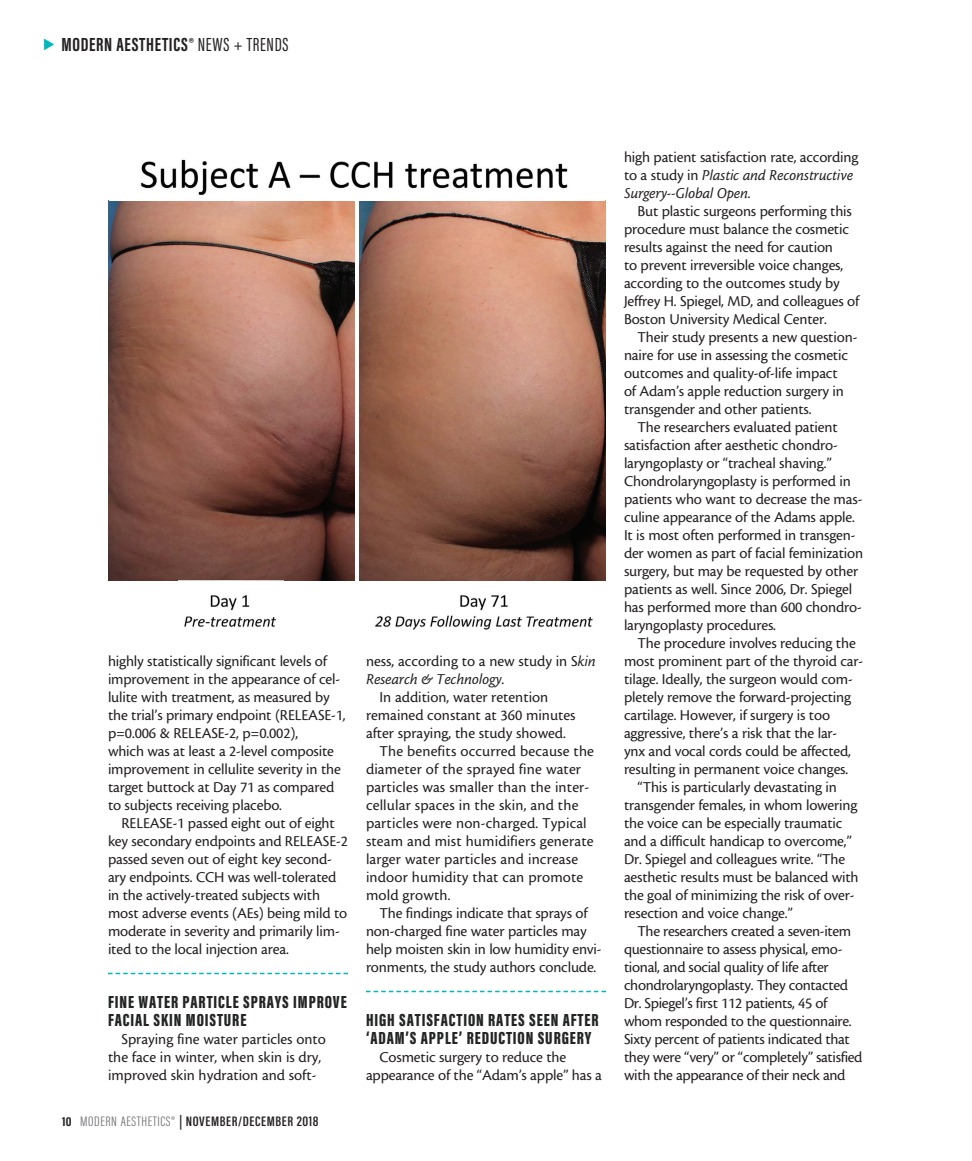
<style>
.page{position:relative;width:972px;height:1161px;background:#fff}
.page>*{position:absolute;margin:0;border:0;box-sizing:border-box;transform-origin:0 0}
.t1{font:700 19.5px "Acumin Pro Extra Cond";letter-spacing:.035em;color:#231f20}
.subhead{font:900 18px/18px "Acumin Pro Extra Cond";letter-spacing:.05em;color:#232424}
.body{font:15.75px/18px "Cronos MM 408 10";letter-spacing:-.01em;color:#231f20}
.body-2{font:15.75px/18px "Cronos MM 408 10";letter-spacing:.01em;color:#231f20}
.t2{font:600 14.1px "Acumin Pro Extra Cond";letter-spacing:.04em;color:#231f20;scale:1.11 1}
.s1{font-weight:400}
.s2{font-weight:700;font-size:13.35px}
.s3{font-weight:300;color:#6c6d70}
.s4{font-family:"Cronos MM It 408 10"}
</style>
<div class="page">
<svg style="left:108px;top:973px;width:240px;height:1px"></svg>
<svg style="left:366px;top:991px;width:240px;height:1px"></svg>
<img style="left:108px;top:201px;width:247px;height:380px">
<img style="left:184px;top:595px;width:93px;height:32px">
<img style="left:359px;top:201px;width:247px;height:429px">
<img style="left:140px;top:159px;width:428px;height:36px">
<p class="t1" style="left:62px;top:32px;width:229px">MODERN AESTHETICS® <span class="s1">NEWS + TRENDS</span></p>
<p class="body" style="left:108px;top:652px;width:239px">highly statistically significant levels of improvement in the appearance of cel&shy;lulite with treatment, as measured by the trial’s primary endpoint (RELEASE-1, p=0.006 &amp; RELEASE-2, p=0.002),<br>which was at least a 2-level composite improvement in cellulite severity in the target buttock at Day 71 as compared to subjects receiving placebo.</p>
<p class="body" style="left:108px;top:814px;width:241px;text-indent:14px">RELEASE-1 passed eight out of eight key secondary endpoints and RELEASE-2 passed seven out of eight key second&shy;ary endpoints. CCH was well-tolerated in the actively-treated subjects with most adverse events (AEs) being mild to moderate in severity and primarily lim&shy;ited to the local injection area.</p>
<p class="subhead" style="left:108px;top:993px;width:240px">FINE WATER PARTICLE SPRAYS IMPROVE<br>FACIAL SKIN MOISTURE</p>
<p class="body" style="left:108px;top:1030px;width:220px;text-indent:14px">Spraying fine water particles onto the face in winter, when skin is dry, improved skin hydration and soft-</p>
<p class="t2" style="left:62px;top:1113px;width:233px"><span class="s2">10</span> <span class="s3">MODERN AESTHETICS®</span> | NOVEMBER/DECEMBER 2018</p>
<p class="body" style="left:366px;top:652px;width:231px">ness, according to a new study in S<span class="s4">kin<br>Research &amp; Technology</span>.</p>
<p class="body" style="left:366px;top:688px;width:211px;text-indent:14px">In addition, water retention remained constant at 360 minutes after spraying, the study showed.</p>
<p class="body-2" style="left:366px;top:742px;width:230px;text-indent:14px">The benefits occurred because the diameter of the sprayed fine water particles was smaller than the inter&shy;cellular spaces in the skin, and the particles were non-charged. Typical steam and mist humidifiers generate larger water particles and increase indoor humidity that can promote mold growth.</p>
<p class="body" style="left:366px;top:904px;width:237px;text-indent:14px">The findings indicate that sprays of non-charged fine water particles may help moisten skin in low humidity envi&shy;ronments, the study authors conclude.</p>
<p class="subhead" style="left:366px;top:1011px;width:234px">HIGH SATISFACTION RATES SEEN AFTER ‘ADAM’S APPLE’ REDUCTION SURGERY</p>
<p class="body" style="left:366px;top:1048px;width:237px;text-indent:14px">Cosmetic surgery to reduce the appearance of the “Adam’s apple” has a</p>
<p class="body" style="left:624px;top:148px;width:236px">high patient satisfaction rate, according to a study in <span class="s4">Plastic and Reconstructive<br>Surgery--Global Open</span>.</p>
<p class="body" style="left:624px;top:202px;width:237px;text-indent:14px">But plastic surgeons performing this procedure must balance the cosmetic results against the need for caution<br>to prevent irreversible voice changes, according to the outcomes study by Jeffrey H. Spiegel, MD, and colleagues of Boston University Medical Center.</p>
<p class="body" style="left:624px;top:328px;width:235px;text-indent:14px">Their study presents a new question&shy;naire for use in assessing the cosmetic outcomes and quality-of-life impact<br>of Adam’s apple reduction surgery in transgender and other patients.</p>
<p class="body" style="left:624px;top:418px;width:241px;text-indent:14px">The researchers evaluated patient satisfaction after aesthetic chondro&shy;laryngoplasty or “tracheal shaving.” Chondrolaryngoplasty is performed in patients who want to decrease the mas&shy;culine appearance of the Adams apple.<br>It is most often performed in transgen&shy;der women as part of facial feminization surgery, but may be requested by other patients as well. Since 2006, Dr. Spiegel has performed more than 600 chondro&shy;laryngoplasty procedures.</p>
<p class="body" style="left:624px;top:634px;width:241px;text-indent:14px">The procedure involves reducing the most prominent part of the thyroid car&shy;tilage. Ideally, the surgeon would com&shy;pletely remove the forward-projecting cartilage. However, if surgery is too aggressive, there’s a risk that the lar-<br>ynx and vocal cords could be affected, resulting in permanent voice changes.</p>
<p class="body" style="left:624px;top:778px;width:236px;text-indent:14px">“This is particularly devastating in transgender females, in whom lowering the voice can be especially traumatic and a difficult handicap to overcome,” Dr. Spiegel and colleagues write. “The aesthetic results must be balanced with the goal of minimizing the risk of over&shy;resection and voice change.”</p>
<p class="body" style="left:624px;top:922px;width:240px;text-indent:14px">The researchers created a seven-item questionnaire to assess physical, emo&shy;tional, and social quality of life after chondrolaryngoplasty. They contacted Dr. Spiegel’s first 112 patients, 45 of whom responded to the questionnaire.<br>Sixty percent of patients indicated that they were “very” or “completely” satisfied with the appearance of their neck and</p>
</div>
